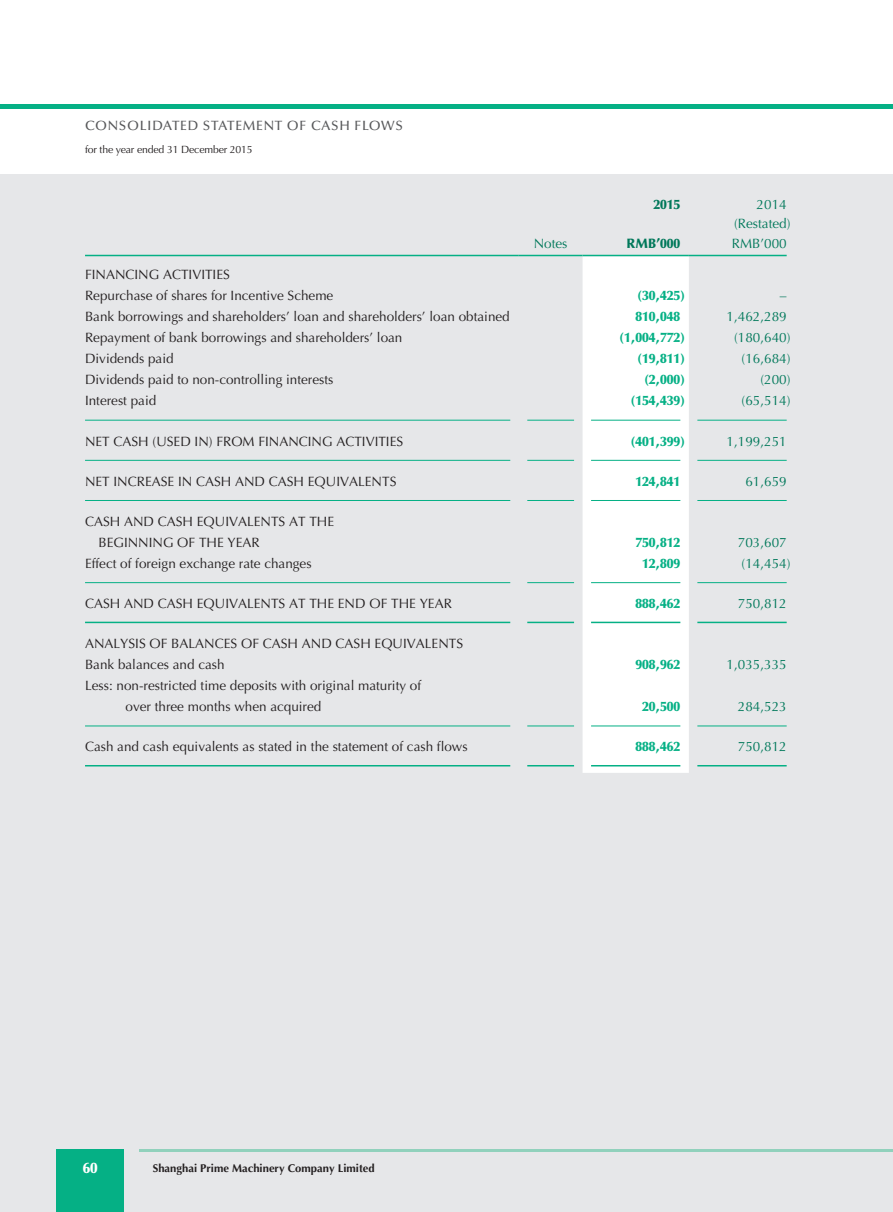
<style>
.page{position:relative;width:893px;height:1212px;background:#fff}
.page>*{position:absolute;margin:0;border:0;box-sizing:border-box;transform-origin:0 0}
.t1{font:900 15px "Optima LT Std";color:#fff}
.t2{font:13.5px/21px "Optima LT Std";color:#231f20}
.t3{font:13.5px/19.5px "Optima LT Std";color:#00785a;text-align:right}
.t4{font:900 13.5px "Optima LT Std";color:#05b085}
.t5{font:500 13.5px "Optima LT Std";letter-spacing:.05em;color:#57585a}
.t6{font:900 13.5px "Optima LT Std";color:#00785a}
.t7{font:700 11.25px "Optima LT Std";color:#231f20}
.t8{font:10.5px "Optima LT Std";letter-spacing:-.015em;color:#231f20}
</style>
<div class="page">
<div style="left:0;top:174px;width:893px;height:1038px;background:#e6e7e9"></div>
<hr style="left:140px;top:1149px;width:753px;height:2px;background:#91d1bc">
<div style="left:56px;top:1149px;width:68px;height:63px;background:#05b085"></div>
<hr style="left:0;top:104px;width:893px;height:4px;background:#05b085">
<div style="left:583px;top:256px;width:106px;height:517px;background:#fff"></div>
<hr style="left:85px;top:255px;width:434px;height:1px;background:#05b085">
<hr style="left:519px;top:255px;width:64px;height:1px;background:#05b085">
<hr style="left:583px;top:255px;width:106px;height:1px;background:#05b085">
<hr style="left:689px;top:255px;width:98px;height:1px;background:#05b085">
<hr style="left:85px;top:420px;width:425px;height:1px;background:#05b085">
<hr style="left:527px;top:420px;width:47px;height:1px;background:#05b085">
<hr style="left:591px;top:420px;width:89px;height:1px;background:#05b085">
<hr style="left:697px;top:420px;width:90px;height:1px;background:#05b085">
<hr style="left:85px;top:460px;width:425px;height:1px;background:#05b085">
<hr style="left:527px;top:460px;width:47px;height:1px;background:#05b085">
<hr style="left:591px;top:460px;width:89px;height:1px;background:#05b085">
<hr style="left:697px;top:460px;width:90px;height:1px;background:#05b085">
<hr style="left:85px;top:500px;width:425px;height:1px;background:#05b085">
<hr style="left:527px;top:500px;width:47px;height:1px;background:#05b085">
<hr style="left:591px;top:500px;width:89px;height:1px;background:#05b085">
<hr style="left:697px;top:500px;width:90px;height:1px;background:#05b085">
<hr style="left:85px;top:582px;width:425px;height:1px;background:#05b085">
<hr style="left:527px;top:582px;width:47px;height:1px;background:#05b085">
<hr style="left:591px;top:582px;width:89px;height:1px;background:#05b085">
<hr style="left:697px;top:582px;width:90px;height:1px;background:#05b085">
<hr style="left:85px;top:622px;width:425px;height:1px;background:#05b085">
<hr style="left:527px;top:622px;width:47px;height:1px;background:#05b085">
<hr style="left:591px;top:622px;width:89px;height:1px;background:#05b085">
<hr style="left:697px;top:622px;width:90px;height:1px;background:#05b085">
<hr style="left:85px;top:725px;width:425px;height:1px;background:#05b085">
<hr style="left:527px;top:725px;width:47px;height:1px;background:#05b085">
<hr style="left:591px;top:725px;width:89px;height:1px;background:#05b085">
<hr style="left:697px;top:725px;width:90px;height:1px;background:#05b085">
<hr style="left:85px;top:765px;width:425px;height:1px;background:#05b085">
<hr style="left:527px;top:765px;width:47px;height:1px;background:#05b085">
<hr style="left:591px;top:765px;width:89px;height:1px;background:#05b085">
<hr style="left:697px;top:765px;width:90px;height:1px;background:#05b085">
<p class="t5" style="left:85px;top:119px;width:319px">CONSOLIDATED STATEMENT OF CASH FLOWS</p>
<p class="t8" style="left:85px;top:145px;width:169px">for the year ended 31 December 2015</p>
<p class="t2" style="left:85px;top:265px;width:250px">FINANCING ACTIVITIES<br>Repurchase of shares for Incentive Scheme</p>
<p class="t6" style="left:653px;top:197px;width:28px">2015</p>
<p class="t3" style="left:734px;top:195px;width:58px">2014 (Restated)</p>
<p class="t3" style="left:534px;top:234px;width:35px">Notes</p>
<p class="t6" style="left:626px;top:236px;width:55px">RMB’000</p>
<p class="t3" style="left:732px;top:234px;width:56px">RMB’000</p>
<p class="t4" style="left:638px;top:289px;width:49px">(30,425)</p>
<p class="t3" style="left:780px;top:287px;width:8px">–</p>
<p class="t2" style="left:85px;top:307px;width:426px">Bank borrowings and shareholders’ loan and shareholders’ loan obtained</p>
<p class="t4" style="left:635px;top:310px;width:46px">810,048</p>
<p class="t3" style="left:727px;top:308px;width:62px">1,462,289</p>
<p class="t2" style="left:85px;top:328px;width:319px">Repayment of bank borrowings and shareholders’ loan</p>
<p class="t4" style="left:620px;top:331px;width:67px">(1,004,772)</p>
<p class="t3" style="left:734px;top:329px;width:58px">(180,640)</p>
<p class="t2" style="left:85px;top:349px;width:90px">Dividends paid</p>
<p class="t4" style="left:638px;top:352px;width:49px">(19,811)</p>
<p class="t3" style="left:742px;top:350px;width:50px">(16,684)</p>
<p class="t2" style="left:85px;top:370px;width:250px">Dividends paid to non-controlling interests</p>
<p class="t4" style="left:644px;top:373px;width:42px">(2,000)</p>
<p class="t3" style="left:760px;top:371px;width:32px">(200)</p>
<p class="t2" style="left:85px;top:391px;width:73px">Interest paid</p>
<p class="t4" style="left:631px;top:394px;width:55px">(154,439)</p>
<p class="t3" style="left:742px;top:392px;width:50px">(65,514)</p>
<p class="t2" style="left:85px;top:431px;width:320px">NET CASH (USED IN) FROM FINANCING ACTIVITIES</p>
<p class="t4" style="left:631px;top:434px;width:55px">(401,399)</p>
<p class="t3" style="left:727px;top:432px;width:62px">1,199,251</p>
<p class="t2" style="left:85px;top:471px;width:313px">NET INCREASE IN CASH AND CASH EQUIVALENTS</p>
<p class="t4" style="left:635px;top:474px;width:46px">124,841</p>
<p class="t3" style="left:745px;top:472px;width:43px">61,659</p>
<p class="t2" style="left:99px;top:511px;width:237px;text-indent:-14px">CASH AND CASH EQUIVALENTS AT THE<br>BEGINNING OF THE YEAR</p>
<p class="t4" style="left:635px;top:536px;width:46px">750,812</p>
<p class="t3" style="left:738px;top:533px;width:50px">703,607</p>
<p class="t2" style="left:85px;top:553px;width:228px">Effect of foreign exchange rate changes</p>
<p class="t4" style="left:642px;top:557px;width:40px">12,809</p>
<p class="t3" style="left:742px;top:554px;width:50px">(14,454)</p>
<p class="t2" style="left:85px;top:594px;width:368px">CASH AND CASH EQUIVALENTS AT THE END OF THE YEAR</p>
<p class="t4" style="left:635px;top:597px;width:46px">888,462</p>
<p class="t3" style="left:738px;top:594px;width:50px">750,812</p>
<p class="t2" style="left:85px;top:634px;width:380px">ANALYSIS OF BALANCES OF CASH AND CASH EQUIVALENTS<br>Bank balances and cash</p>
<p class="t4" style="left:635px;top:658px;width:46px">908,962</p>
<p class="t3" style="left:727px;top:655px;width:62px">1,035,335</p>
<p class="t2" style="left:126px;top:676px;width:297px;text-indent:-40px">Less: non-restricted time deposits with original maturity of over three months when acquired</p>
<p class="t4" style="left:642px;top:700px;width:40px">20,500</p>
<p class="t3" style="left:738px;top:697px;width:50px">284,523</p>
<p class="t2" style="left:85px;top:737px;width:384px">Cash and cash equivalents as stated in the statement of cash flows</p>
<p class="t4" style="left:635px;top:740px;width:46px">888,462</p>
<p class="t3" style="left:738px;top:738px;width:50px">750,812</p>
<p class="t1" style="left:83px;top:1160px;width:16px">60</p>
<p class="t7" style="left:153px;top:1162px;width:223px">Shanghai Prime Machinery Company Limited</p>
</div>
